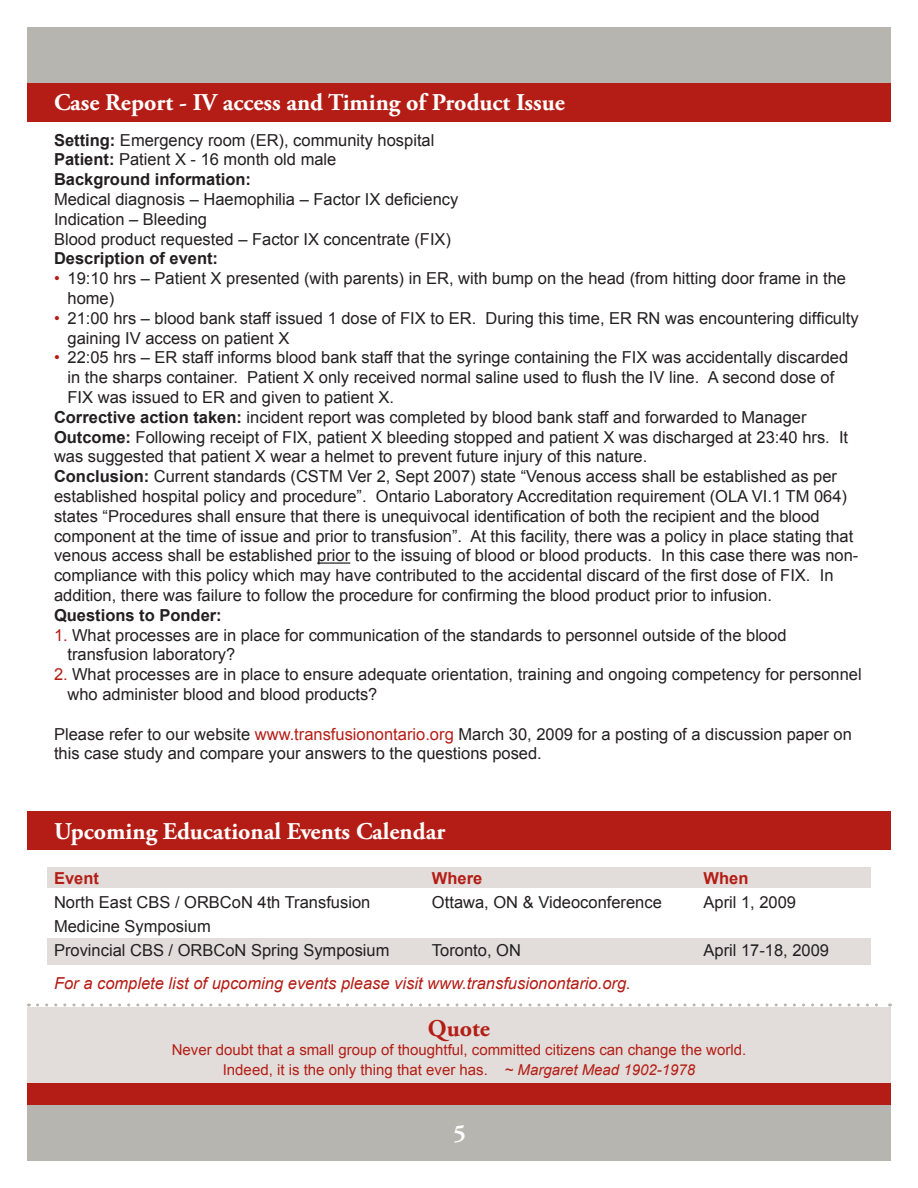
<style>
.page{position:relative;width:918px;height:1188px;background:#fff}
.page>*{position:absolute;margin:0;border:0;box-sizing:border-box;transform-origin:0 0}
.t1{font:700 24px "Adobe Garamond Pro";color:#fff}
.t2{font:700 24px "Adobe Garamond Pro";color:#b41d15}
.bullets{font:16.5px/19.8px "Arial";color:#231f20}
.t3{font:italic 16.5px "Arial";color:#b41d15}
.t4{font:700 16.5px "Arial";color:#231f20}
.t5{font:700 16.5px "Arial";color:#b41d15}
.t6{font:16.5px "Arial";color:#b41d15}
.t7{font:15px/19.5px "Arial";color:#b41d15;text-align:center}
.s1{font-weight:700}
.s2{color:#b41d15}
.s3{font-style:italic}
</style>
<div class="page">
<div style="left:27px;top:1008px;width:864px;height:109px;background:#e2ddda"></div>
<div style="left:47px;top:867px;width:824px;height:21px;background:#e2ddda"></div>
<div style="left:47px;top:938px;width:824px;height:26px;background:#e2ddda"></div>
<div style="left:27px;top:79px;width:864px;height:43px;background:#b41d15"></div>
<div style="left:27px;top:27px;width:864px;height:55px;background:#b7b5af"></div>
<hr style="left:317px;top:562px;width:33px;height:2px;background:#231f20">
<div style="left:27px;top:1084px;width:864px;height:25px;background:#b41d15"></div>
<div style="left:27px;top:1106px;width:864px;height:55px;background:#b7b5af"></div>
<div style="left:27px;top:811px;width:864px;height:39px;background:#b41d15"></div>
<svg style="left:37px;top:1004px;width:854px;height:2px"></svg>
<p class="t1" style="left:54px;top:89px;width:512px">Case Report - IV access and Timing of Product Issue</p>
<p class="bullets" style="left:54px;top:130px;width:382px"><span class="s1">Setting:</span> Emergency room (ER), community hospital</p>
<p class="bullets" style="left:54px;top:150px;width:284px"><span class="s1">Patient:</span> Patient X - 16 month old male</p>
<p class="t4" style="left:54px;top:170px;width:199px">Background information:</p>
<p class="bullets" style="left:54px;top:189px;width:406px">Medical diagnosis – Haemophilia – Factor IX deficiency</p>
<p class="bullets" style="left:54px;top:209px;width:155px">Indication – Bleeding</p>
<p class="bullets" style="left:54px;top:229px;width:399px">Blood product requested – Factor IX concentrate (FIX)</p>
<p class="t4" style="left:54px;top:249px;width:166px">Description of event:</p>
<p class="bullets" style="left:68px;top:268px;width:780px">19:10 hrs – Patient X presented (with parents) in ER, with bump on the head (from hitting door frame in the home)</p>
<p class="bullets" style="left:68px;top:308px;width:793px">21:00 hrs – blood bank staff issued 1 dose of FIX to ER. During this time, ER RN was encountering difficulty gaining IV access on patient X</p>
<p class="bullets" style="left:68px;top:348px;width:782px">22:05 hrs – ER staff informs blood bank staff that the syringe containing the FIX was accidentally discarded in the sharps container. Patient X only received normal saline used to flush the IV line. A second dose of<br>FIX was issued to ER and given to patient X.</p>
<p class="bullets" style="left:54px;top:407px;width:754px"><span class="s1">Corrective action taken:</span> incident report was completed by blood bank staff and forwarded to Manager</p>
<p class="bullets" style="left:54px;top:427px;width:796px"><span class="s1">Outcome:</span> Following receipt of FIX, patient X bleeding stopped and patient X was discharged at 23:40 hrs. It was suggested that patient X wear a helmet to prevent future injury of this nature.</p>
<p class="bullets" style="left:54px;top:466px;width:806px"><span class="s1">Conclusion:</span> Current standards (CSTM Ver 2, Sept 2007) state “Venous access shall be established as per established hospital policy and procedure”. Ontario Laboratory Accreditation requirement (OLA VI.1 TM 064) states “Procedures shall ensure that there is unequivocal identification of both the recipient and the blood component at the time of issue and prior to transfusion”. At this facility, there was a policy in place stating that venous access shall be established prior to the issuing of blood or blood products. In this case there was non&shy;compliance with this policy which may have contributed to the accidental discard of the first dose of FIX. In addition, there was failure to follow the procedure for confirming the blood product prior to infusion.</p>
<p class="t4" style="left:54px;top:606px;width:169px">Questions to Ponder:</p>
<p class="bullets" style="left:68px;top:625px;width:721px;text-indent:-14px"><span class="s2">1.</span> What processes are in place for communication of the standards to personnel outside of the blood transfusion laboratory?</p>
<p class="bullets" style="left:68px;top:664px;width:796px;text-indent:-14px"><span class="s2">2.</span> What processes are in place to ensure adequate orientation, training and ongoing competency for personnel who administer blood and blood products?</p>
<p class="bullets" style="left:54px;top:724px;width:799px">Please refer to our website <span class="s2">www.transfusionontario.org</span> March 30, 2009 for a posting of a discussion paper on this case study and compare your answers to the questions posed.</p>
<p class="t6" style="left:54px;top:269px;width:7px">•</p>
<p class="t6" style="left:54px;top:309px;width:7px">•</p>
<p class="t6" style="left:54px;top:348px;width:7px">•</p>
<p class="t1" style="left:54px;top:817px;width:393px">Upcoming Educational Events Calendar</p>
<p class="t5" style="left:54px;top:869px;width:46px">Event</p>
<p class="t5" style="left:432px;top:869px;width:52px">Where</p>
<p class="t5" style="left:704px;top:869px;width:46px">When</p>
<p class="bullets" style="left:54px;top:893px;width:318px">North East CBS / ORBCoN 4th Transfusion</p>
<p class="bullets" style="left:432px;top:893px;width:231px">Ottawa, ON &amp; Videoconference</p>
<p class="bullets" style="left:704px;top:893px;width:94px">April 1, 2009</p>
<p class="bullets" style="left:54px;top:917px;width:158px">Medicine Symposium</p>
<p class="bullets" style="left:54px;top:941px;width:337px">Provincial CBS / ORBCoN Spring Symposium</p>
<p class="bullets" style="left:432px;top:941px;width:90px">Toronto, ON</p>
<p class="bullets" style="left:704px;top:941px;width:127px">April 17-18, 2009</p>
<p class="t3" style="left:54px;top:974px;width:578px">For a complete list of upcoming events please visit www.transfusionontario.org.</p>
<p class="t2" style="left:428px;top:1014px;width:64px">Quote</p>
<p class="t7" style="left:172px;top:1040px;width:576px">Never doubt that a small group of thoughtful, committed citizens can change the world.<br>Indeed, it is the only thing that ever has. <span class="s3">~ Margaret Mead 1902-1978</span></p>
<p class="t1" style="left:454px;top:1119px;width:14px">5</p>
</div>
